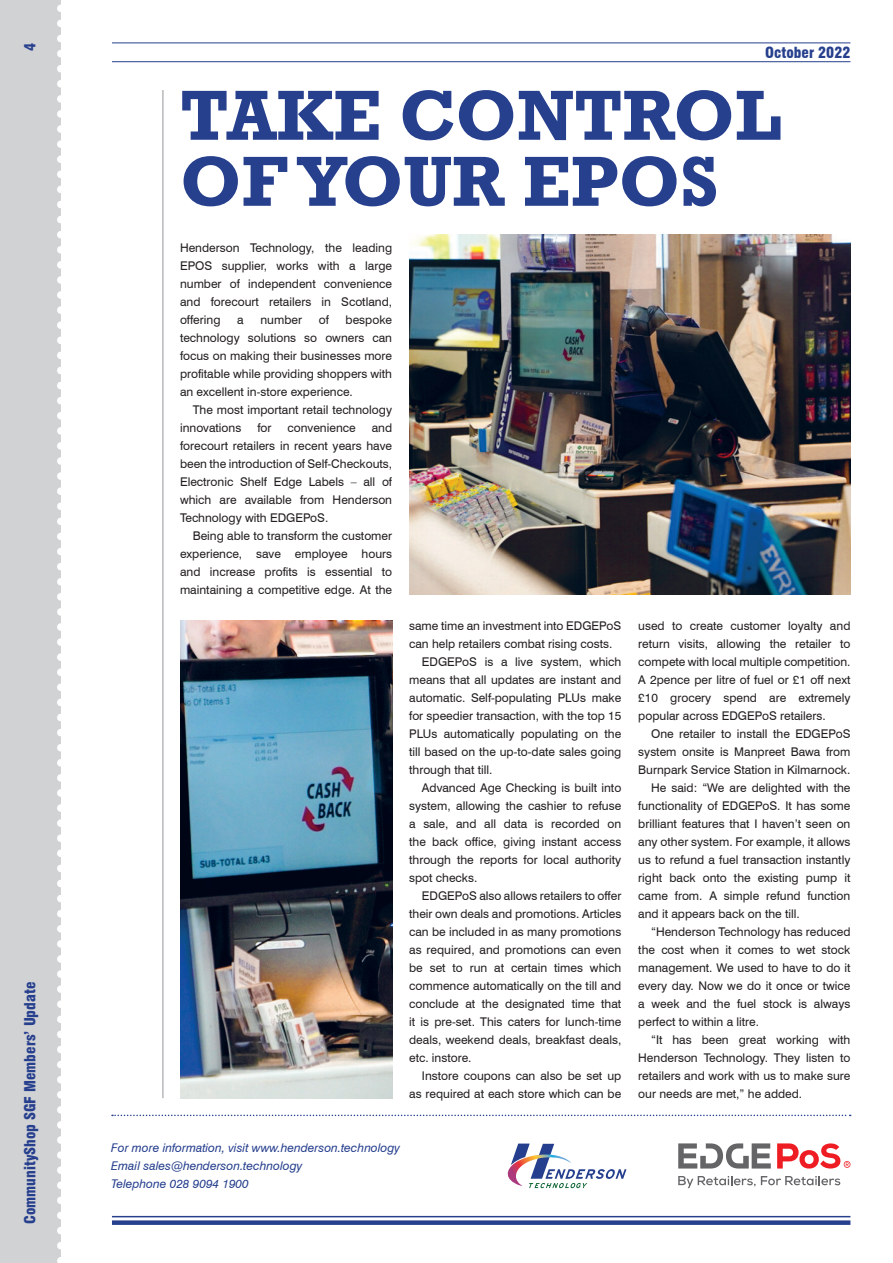
<style>
.page{position:relative;width:893px;height:1263px;background:#fff}
.page>*{position:absolute;margin:0;border:0;box-sizing:border-box;transform-origin:0 0}
.t1{font:700 72px/66px "Rockwell";color:#27408e}
.t2{font:900 condensed 15px "Swiss 721 BT";color:#27408e}
.t3{font:12px/18px "Swiss 721 BT";color:#231f20;text-align:justify}
.t4{font:italic 12px/18px "Swiss 721 BT";color:#27408e}
</style>
<div class="page">
<div style="left:0;top:0;width:61px;height:1263px;background:#d1d2d4"></div>
<svg style="left:57px;top:4px;width:4px;height:1259px"></svg>
<hr style="left:163px;top:90px;width:1px;height:1008px;background:#939598">
<hr style="left:112px;top:1216px;width:738px;height:1px;background:#27408e">
<div style="left:112px;top:1220px;width:738px;height:5px;background:#27408e"></div>
<hr style="left:112px;top:43px;width:738px;height:1px;background:#27408e">
<hr style="left:112px;top:61px;width:738px;height:1px;background:#27408e">
<img style="left:409px;top:234px;width:441px;height:360px">
<svg style="left:678px;top:1143px;width:93px;height:25px"></svg>
<svg style="left:777px;top:1143px;width:73px;height:25px"></svg>
<svg style="left:678px;top:1176px;width:162px;height:12px"></svg>
<svg style="left:507px;top:1143px;width:119px;height:45px"></svg>
<svg style="left:112px;top:1115px;width:739px;height:1px"></svg>
<img style="left:180px;top:621px;width:212px;height:477px">
<p class="t2" style="left:21px;top:51px;width:10px;rotate:-90deg">4</p>
<p class="t2" style="left:21px;top:1224px;width:244px;rotate:-90deg">CommunityShop SGF Members’ Update</p>
<p class="t2" style="left:765px;top:44px;width:87px">October 2022</p>
<h1 class="t1" style="left:180px;top:83px;width:603px">TAKE CONTROL<br>OF YOUR EPOS</h1>
<p class="t3" style="left:180px;top:239px;width:214px">Henderson Technology, the leading EPOS supplier, works with a large number of independent convenience and forecourt retailers in Scotland, offering</p>
<p class="t3" style="left:237px;top:311px;width:8px">a</p>
<p class="t3" style="left:260px;top:311px;width:43px">number</p>
<p class="t3" style="left:319px;top:311px;width:12px">of</p>
<p class="t3" style="left:180px;top:311px;width:214px;text-indent:166px">bespoke technology solutions so owners can focus on making their businesses more profitable while providing shoppers with an excellent in-store experience.</p>
<p class="t3" style="left:180px;top:401px;width:214px;text-indent:13px">The most important retail technology innovations</p>
<p class="t3" style="left:257px;top:419px;width:16px">for</p>
<p class="t3" style="left:287px;top:419px;width:70px">convenience</p>
<p class="t3" style="left:180px;top:419px;width:214px;text-indent:192px">and forecourt retailers in recent years have been the introduction of Self-Checkouts, Electronic Shelf Edge Labels – all of which are available from Henderson Technology with EDGEPoS.</p>
<p class="t3" style="left:180px;top:527px;width:214px;text-indent:13px">Being able to transform the customer experience, save employee hours and increase profits is essential to maintaining a competitive edge. At the</p>
<p class="t3" style="left:409px;top:617px;width:214px">same time an investment into EDGEPoS</p>
<p class="t3" style="left:409px;top:635px;width:205px">can help retailers combat rising costs.</p>
<p class="t3" style="left:422px;top:653px;width:201px">EDGEPoS is a live system, which</p>
<p class="t3" style="left:409px;top:671px;width:214px">means that all updates are instant and</p>
<p class="t3" style="left:409px;top:689px;width:214px">automatic. Self-populating PLUs make</p>
<p class="t3" style="left:409px;top:707px;width:214px">for speedier transaction, with the top 15</p>
<p class="t3" style="left:409px;top:725px;width:214px">PLUs automatically populating on the</p>
<p class="t3" style="left:409px;top:743px;width:214px">till based on the up-to-date sales going</p>
<p class="t3" style="left:409px;top:761px;width:85px">through that till.</p>
<p class="t3" style="left:422px;top:779px;width:201px">Advanced Age Checking is built into</p>
<p class="t3" style="left:409px;top:797px;width:214px">system, allowing the cashier to refuse</p>
<p class="t3" style="left:409px;top:815px;width:214px">a sale, and all data is recorded on</p>
<p class="t3" style="left:409px;top:833px;width:214px">the back office, giving instant access</p>
<p class="t3" style="left:409px;top:851px;width:214px">through the reports for local authority</p>
<p class="t3" style="left:409px;top:869px;width:70px">spot checks.</p>
<p class="t3" style="left:422px;top:887px;width:201px">EDGEPoS also allows retailers to offer</p>
<p class="t3" style="left:409px;top:905px;width:214px">their own deals and promotions. Articles</p>
<p class="t3" style="left:409px;top:923px;width:214px">can be included in as many promotions</p>
<p class="t3" style="left:409px;top:941px;width:214px">as required, and promotions can even</p>
<p class="t3" style="left:409px;top:959px;width:214px">be set to run at certain times which</p>
<p class="t3" style="left:409px;top:977px;width:214px">commence automatically on the till and</p>
<p class="t3" style="left:409px;top:995px;width:214px">conclude at the designated time that</p>
<p class="t3" style="left:409px;top:1013px;width:214px">it is pre-set. This caters for lunch-time</p>
<p class="t3" style="left:409px;top:1031px;width:214px">deals, weekend deals, breakfast deals,</p>
<p class="t3" style="left:409px;top:1049px;width:64px">etc. instore.</p>
<p class="t3" style="left:422px;top:1067px;width:201px">Instore coupons can also be set up</p>
<p class="t3" style="left:409px;top:1085px;width:214px">as required at each store which can be</p>
<p class="t3" style="left:638px;top:617px;width:214px">used to create customer loyalty and return visits, allowing the retailer to compete with local multiple competition.<br>A 2pence per litre of fuel or £1 off next £10 grocery spend are extremely popular across EDGEPoS retailers.</p>
<p class="t3" style="left:651px;top:725px;width:201px">One retailer to install the EDGEPoS</p>
<p class="t3" style="left:638px;top:743px;width:214px">system onsite is Manpreet Bawa from</p>
<p class="t3" style="left:638px;top:761px;width:214px">Burnpark Service Station in Kilmarnock.</p>
<p class="t3" style="left:651px;top:779px;width:201px">He said: “We are delighted with the</p>
<p class="t3" style="left:638px;top:797px;width:214px">functionality of EDGEPoS. It has some</p>
<p class="t3" style="left:638px;top:815px;width:214px">brilliant features that I haven’t seen on</p>
<p class="t3" style="left:638px;top:833px;width:214px">any other system. For example, it allows</p>
<p class="t3" style="left:638px;top:851px;width:214px">us to refund a fuel transaction instantly</p>
<p class="t3" style="left:638px;top:869px;width:214px">right back onto the existing pump it</p>
<p class="t3" style="left:638px;top:887px;width:214px">came from. A simple refund function</p>
<p class="t3" style="left:638px;top:905px;width:163px">and it appears back on the till.</p>
<p class="t3" style="left:651px;top:923px;width:201px">“Henderson Technology has reduced</p>
<p class="t3" style="left:638px;top:941px;width:214px">the cost when it comes to wet stock</p>
<p class="t3" style="left:638px;top:959px;width:214px">management. We used to have to do it</p>
<p class="t3" style="left:638px;top:977px;width:214px">every day. Now we do it once or twice</p>
<p class="t3" style="left:638px;top:995px;width:214px">a week and the fuel stock is always</p>
<p class="t3" style="left:638px;top:1013px;width:122px">perfect to within a litre.</p>
<p class="t3" style="left:651px;top:1031px;width:201px">“It has been great working with</p>
<p class="t3" style="left:638px;top:1049px;width:214px">Henderson Technology. They listen to</p>
<p class="t3" style="left:638px;top:1067px;width:214px">retailers and work with us to make sure</p>
<p class="t3" style="left:638px;top:1085px;width:165px">our needs are met,” he added.</p>
<p class="t4" style="left:111px;top:1139px;width:290px">For more information, visit www.henderson.technology<br>Email sales@henderson.technology<br>Telephone 028 9094 1900</p>
</div>
